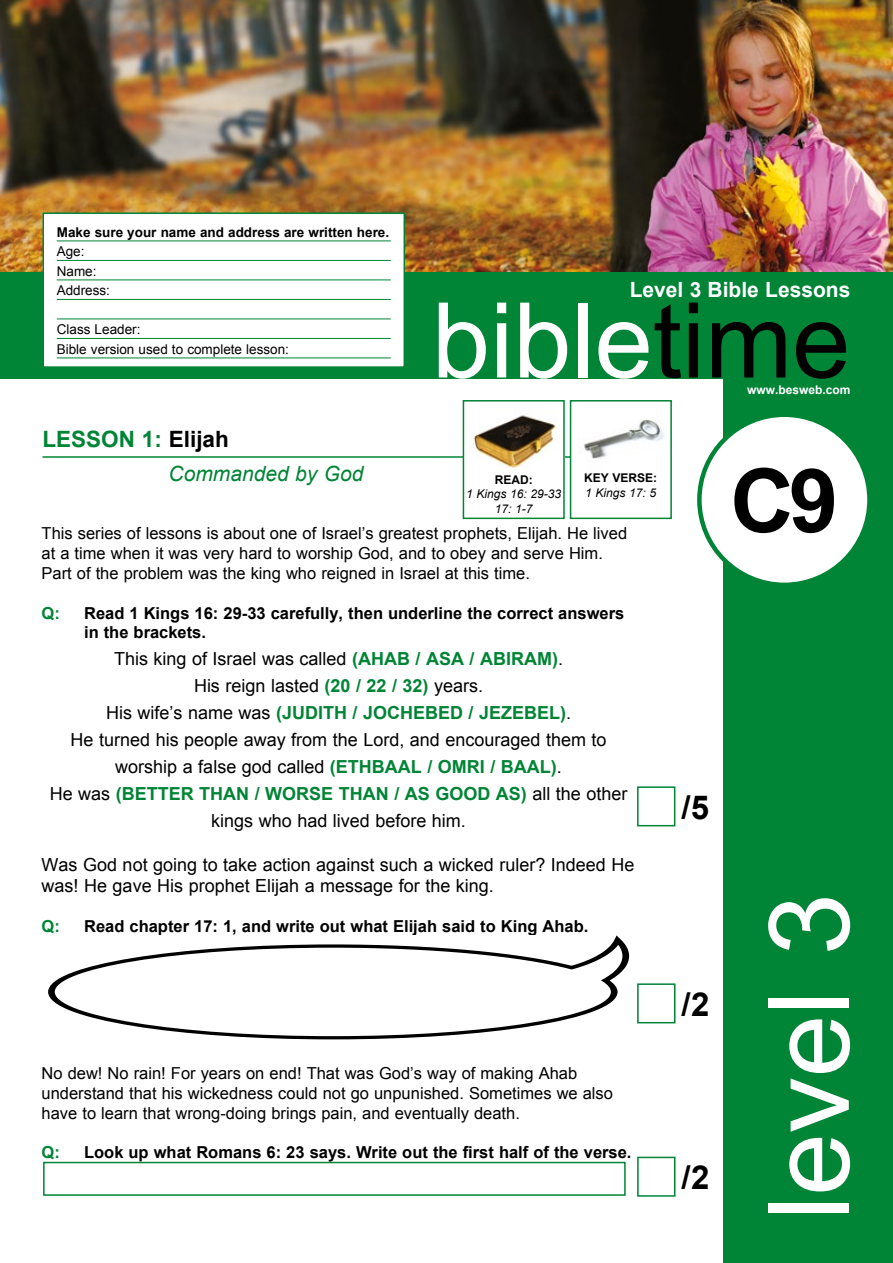
<style>
.page{position:relative;width:893px;height:1263px;background:#fff}
.page>*{position:absolute;margin:0;border:0;box-sizing:border-box;transform-origin:0 0}
.t1{font:112.2px "Arial";color:#fff}
.t2{font:104.55px "Arial";color:#fff}
.t3{font:700 88.5px "Arial";color:#000}
.t4{font:700 33px "Arial";color:#000}
.t5{font:700 22.5px "Arial";color:#008436}
.t6{font:700 21px "Arial";color:#fff}
.t7{font:italic 21px "Arial";color:#008436}
.t8{font:18px/27px "Arial";color:#000;text-align:center}
.t9{font:16.5px/19.8px "Arial";color:#000}
.t10{font:700 16.5px/19.8px "Arial";color:#000}
.t11{font:700 16.5px "Arial";color:#008436}
.t12{font:13.5px/19.5px "Arial";color:#000}
.t13{font:700 13.5px "Arial";color:#000}
.t14{font:italic 12px/14.4px "Arial";color:#000;text-align:center}
.t15{font:700 12px "Arial";color:#fff}
.t16{font:700 12px "Arial";color:#000}
.s1{color:#000}
.s2{font-weight:700;color:#008436}
</style>
<div class="page">
<img style="left:0;top:0;width:893px;height:272px">
<div style="left:0;top:272px;width:893px;height:106px;background:#008436"></div>
<div style="left:723px;top:325px;width:170px;height:938px;background:#008436"></div>
<div style="left:43px;top:213px;width:361px;height:154px;background:#fff"></div>
<hr style="left:57px;top:241px;width:334px;height:1px;background:#008436">
<hr style="left:57px;top:260px;width:334px;height:1px;background:#008436">
<hr style="left:57px;top:280px;width:334px;height:1px;background:#008436">
<hr style="left:57px;top:299px;width:334px;height:1px;background:#008436">
<hr style="left:57px;top:319px;width:334px;height:1px;background:#008436">
<hr style="left:57px;top:338px;width:334px;height:1px;background:#008436">
<hr style="left:57px;top:358px;width:334px;height:1px;background:#008436">
<div style="left:43px;top:212px;width:362px;height:156px;border:2px solid #008436"></div>
<div style="left:699px;top:415px;width:170px;height:170px;background:#fff;border-radius:50%"></div>
<div style="left:697px;top:412px;width:175px;height:175px;border:4px solid #008436;border-radius:50%"></div>
<div style="left:637px;top:1157px;width:38px;height:40px;background:#fff;border:2px solid #008436"></div>
<hr style="left:43px;top:456px;width:574px;height:2px;background:#008436">
<img style="left:573px;top:419px;width:91px;height:40px">
<div style="left:570px;top:400px;width:102px;height:119px;border:2px solid #008436"></div>
<img style="left:466px;top:415px;width:96px;height:54px">
<div style="left:463px;top:400px;width:102px;height:119px;border:2px solid #008436"></div>
<div style="left:637px;top:786px;width:38px;height:40px;background:#fff;border:2px solid #008436"></div>
<div style="left:637px;top:983px;width:38px;height:40px;background:#fff;border:2px solid #008436"></div>
<svg style="left:48px;top:935px;width:582px;height:105px"></svg>
<div style="left:43px;top:1162px;width:583px;height:34px;border:2px solid #008436"></div>
<p class="t13" style="left:57px;top:223px;width:334px">Make sure your name and address are written here.</p>
<p class="t12" style="left:57px;top:242px;width:55px">Age:<br>Name:<br>Address:</p>
<p class="t12" style="left:57px;top:320px;width:234px">Class Leader:<br>Bible version used to complete lesson:</p>
<p class="t6" style="left:630px;top:276px;width:222px">Level 3 Bible Lessons</p>
<h2 class="t2" style="left:432px;top:272px;width:420px">bible<span class="s1">time</span></h2>
<p class="t15" style="left:747px;top:382px;width:105px">www.besweb.com</p>
<p class="t5" style="left:43px;top:424px;width:188px">LESSON 1: <span class="s1">Elijah</span></p>
<p class="t7" style="left:169px;top:460px;width:196px">Commanded by God</p>
<p class="t16" style="left:584px;top:470px;width:75px">KEY VERSE:</p>
<p class="t14" style="left:585px;top:485px;width:73px">1 Kings 17: 5</p>
<p class="t16" style="left:495px;top:472px;width:39px">READ:</p>
<p class="t14" style="left:466px;top:487px;width:97px">1 Kings 16: 29-33<br>17: 1-7</p>
<p class="t9" style="left:42px;top:524px;width:587px">This series of lessons is about one of Israel’s greatest prophets, Elijah. He lived at a time when it was very hard to worship God, and to obey and serve Him.<br>Part of the problem was the king who reigned in Israel at this time.</p>
<p class="t11" style="left:42px;top:602px;width:20px">Q:</p>
<p class="t10" style="left:84px;top:603px;width:542px">Read 1 Kings 16: 29-33 carefully, then underline the correct answers in the brackets.</p>
<p class="t8" style="left:50px;top:646px;width:579px">This king of Israel was called <span class="s2">(AHAB / ASA / ABIRAM)</span>.<br>His reign lasted <span class="s2">(20 / 22 / 32)</span> years.<br>His wife’s name was <span class="s2">(JUDITH / JOCHEBED / JEZEBEL)</span>.<br>He turned his people away from the Lord, and encouraged them to worship a false god called <span class="s2">(ETHBAAL / OMRI / BAAL)</span>.<br>He was <span class="s2">(BETTER THAN / WORSE THAN / AS GOOD AS)</span> all the other kings who had lived before him.</p>
<p class="t8" style="left:42px;top:854px;width:594px;line-height:21.6px;text-align:left">Was God not going to take action against such a wicked ruler? Indeed He was! He gave His prophet Elijah a message for the king.</p>
<p class="t11" style="left:42px;top:915px;width:20px">Q:</p>
<p class="t10" style="left:84px;top:917px;width:506px">Read chapter 17: 1, and write out what Elijah said to King Ahab.</p>
<p class="t9" style="left:42px;top:1064px;width:573px">No dew! No rain! For years on end! That was God’s way of making Ahab understand that his wickedness could not go unpunished. Sometimes we also have to learn that wrong-doing brings pain, and eventually death.</p>
<p class="t11" style="left:42px;top:1142px;width:20px">Q:</p>
<p class="t10" style="left:84px;top:1143px;width:549px">Look up what Romans 6: 23 says. Write out the first half of the verse.</p>
<h3 class="t4" style="left:681px;top:785px;width:29px">/5</h3>
<h3 class="t4" style="left:682px;top:982px;width:29px">/2</h3>
<h3 class="t4" style="left:682px;top:1156px;width:29px">/2</h3>
<h3 class="t3" style="left:730px;top:443px;width:109px">C9</h3>
<h1 class="t1" style="left:736px;top:1220px;width:329px;rotate:-90deg">level 3</h1>
</div>
